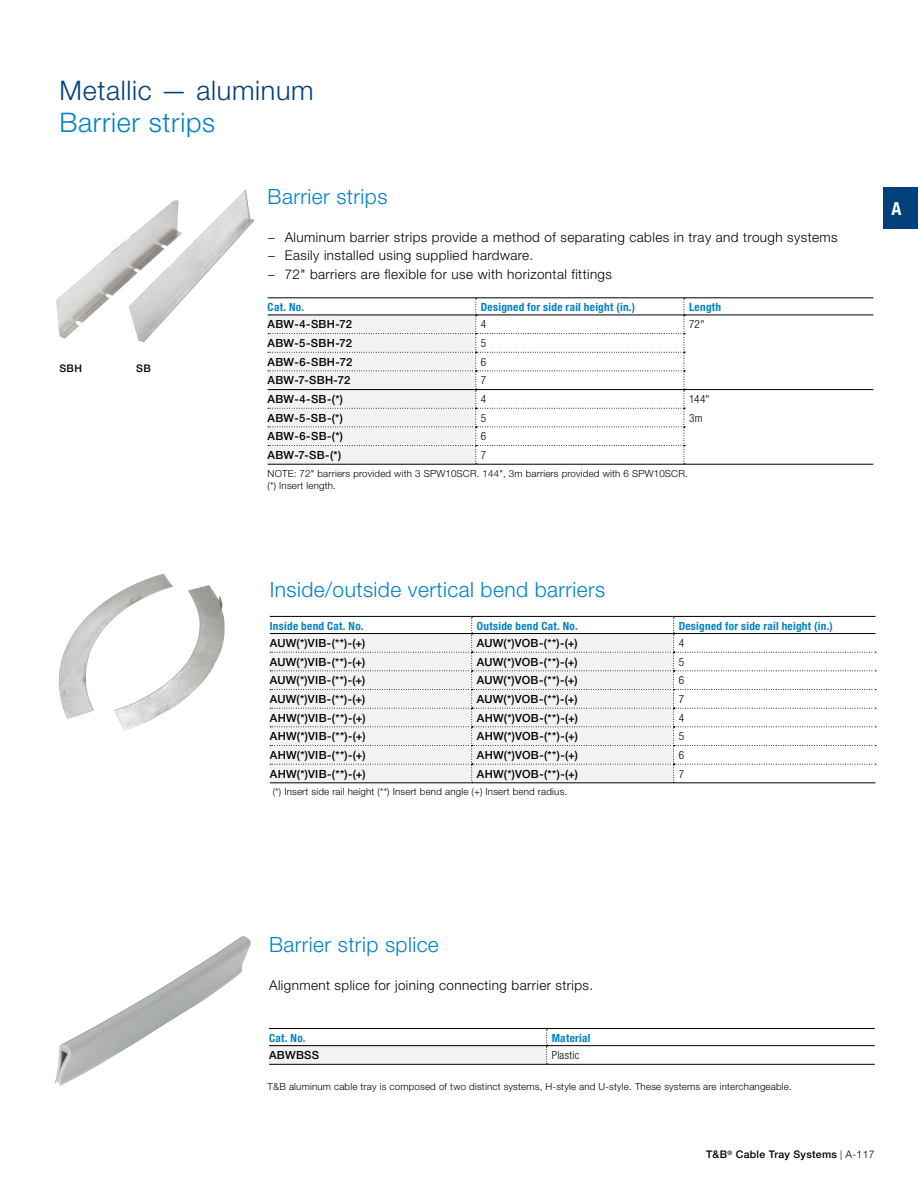
<style>
.page{position:relative;width:918px;height:1188px;background:#fff}
.page>*{position:absolute;margin:0;border:0;box-sizing:border-box;transform-origin:0 0}
.t1{font:300 27px "Helvetica Neue LT Std";letter-spacing:.025em;color:#004178}
.t2{font:300 27px "Helvetica Neue LT Std";letter-spacing:.025em;color:#0081c7}
.t3{font:300 21px "Helvetica Neue LT Std";letter-spacing:.02em;color:#0081c7}
.t4{font:700 condensed 18px "Helvetica Neue LT Std";color:#fff}
.t5{font:300 13.5px/18.8px "Helvetica Neue LT Std";letter-spacing:.03em;color:#000}
.t6{font:500 11.25px "Helvetica Neue LT Std";letter-spacing:.03em;color:#000}
.t7{font:700 condensed 11.25px "Helvetica Neue LT Std";letter-spacing:.025em;color:#0081c7}
.t8{font:300 condensed 11.25px "Helvetica Neue LT Std";letter-spacing:.025em;color:#000}
.t9{font:500 10.5px "Helvetica Neue LT Std";letter-spacing:.03em;color:#000}
.t10{font:300 9.75px/12.5px "Helvetica Neue LT Std";letter-spacing:.02em;color:#000}
.s1{font-weight:300;font-size:9.75px}
.s2{font-weight:300}
</style>
<div class="page">
<div style="left:883px;top:188px;width:35px;height:41px;background:#004178"></div>
<img style="left:54px;top:936px;width:197px;height:150px">
<hr style="left:684px;top:298px;width:189px;height:1px;background:#000">
<hr style="left:684px;top:389px;width:189px;height:1px;background:#000">
<hr style="left:268px;top:464px;width:208px;height:1px;background:#000">
<hr style="left:476px;top:464px;width:208px;height:1px;background:#000">
<hr style="left:684px;top:464px;width:189px;height:1px;background:#000">
<svg style="left:268px;top:298px;width:417px;height:166px"></svg>
<hr style="left:268px;top:315px;width:208px;height:1px;background:#000">
<hr style="left:476px;top:315px;width:208px;height:1px;background:#000">
<hr style="left:684px;top:315px;width:189px;height:1px;background:#000">
<img style="left:138px;top:190px;width:117px;height:152px">
<img style="left:56px;top:200px;width:126px;height:139px">
<hr style="left:270px;top:616px;width:202px;height:1px;background:#000">
<hr style="left:472px;top:616px;width:202px;height:1px;background:#000">
<hr style="left:674px;top:616px;width:202px;height:1px;background:#000">
<hr style="left:270px;top:783px;width:202px;height:1px;background:#000">
<hr style="left:472px;top:783px;width:202px;height:1px;background:#000">
<hr style="left:674px;top:783px;width:202px;height:1px;background:#000">
<svg style="left:270px;top:617px;width:606px;height:166px"></svg>
<hr style="left:270px;top:633px;width:202px;height:1px;background:#000">
<hr style="left:472px;top:633px;width:202px;height:1px;background:#000">
<hr style="left:674px;top:633px;width:202px;height:1px;background:#000">
<img style="left:66px;top:574px;width:96px;height:75px">
<div style="left:269px;top:1046px;width:278px;height:18px;background:#f2f2f3"></div>
<hr style="left:269px;top:1028px;width:278px;height:1px;background:#000">
<hr style="left:547px;top:1028px;width:328px;height:1px;background:#000">
<hr style="left:269px;top:1064px;width:278px;height:1px;background:#000">
<hr style="left:547px;top:1064px;width:328px;height:1px;background:#000">
<svg style="left:546px;top:1029px;width:2px;height:35px"></svg>
<hr style="left:269px;top:1045px;width:278px;height:1px;background:#000">
<hr style="left:547px;top:1045px;width:328px;height:1px;background:#000">
<h1 class="t1" style="left:60px;top:74px;width:256px">Metallic — aluminum</h1>
<h1 class="t2" style="left:60px;top:106px;width:157px">Barrier strips</h1>
<p class="t9" style="left:60px;top:362px;width:24px">SBH</p>
<p class="t9" style="left:136px;top:362px;width:16px">SB</p>
<h2 class="t3" style="left:268px;top:184px;width:121px">Barrier strips</h2>
<p class="t5" style="left:268px;top:227px;width:572px">− Aluminum barrier strips provide a method of separating cables in tray and trough systems − Easily installed using supplied hardware.<br>− 72" barriers are flexible for use with horizontal fittings</p>
<p class="t7" style="left:268px;top:300px;width:38px">Cat. No.</p>
<p class="t7" style="left:481px;top:300px;width:156px">Designed for side rail height (in.)</p>
<p class="t7" style="left:689px;top:300px;width:34px">Length</p>
<p class="t6" style="left:268px;top:318px;width:86px">ABW-4-SBH-72</p>
<p class="t8" style="left:481px;top:318px;width:7px">4</p>
<p class="t8" style="left:689px;top:318px;width:17px">72"</p>
<p class="t6" style="left:268px;top:336px;width:86px">ABW-5-SBH-72</p>
<p class="t8" style="left:481px;top:337px;width:7px">5</p>
<p class="t6" style="left:268px;top:355px;width:86px">ABW-6-SBH-72</p>
<p class="t8" style="left:481px;top:355px;width:7px">6</p>
<p class="t6" style="left:268px;top:374px;width:84px">ABW-7-SBH-72</p>
<p class="t8" style="left:481px;top:374px;width:7px">7</p>
<p class="t6" style="left:268px;top:392px;width:77px">ABW-4-SB-(*)</p>
<p class="t8" style="left:481px;top:393px;width:7px">4</p>
<p class="t8" style="left:689px;top:393px;width:22px">144"</p>
<p class="t6" style="left:268px;top:411px;width:77px">ABW-5-SB-(*)</p>
<p class="t8" style="left:481px;top:411px;width:7px">5</p>
<p class="t8" style="left:689px;top:411px;width:15px">3m</p>
<p class="t6" style="left:268px;top:430px;width:77px">ABW-6-SB-(*)</p>
<p class="t8" style="left:481px;top:430px;width:7px">6</p>
<p class="t6" style="left:268px;top:448px;width:75px">ABW-7-SB-(*)</p>
<p class="t8" style="left:481px;top:448px;width:7px">7</p>
<p class="t10" style="left:268px;top:467px;width:422px">NOTE: 72" barriers provided with 3 SPW10SCR. 144", 3m barriers provided with 6 SPW10SCR. (*) Insert length.</p>
<h2 class="t3" style="left:270px;top:577px;width:337px">Inside/outside vertical bend barriers</h2>
<p class="t7" style="left:270px;top:619px;width:95px">Inside bend Cat. No.</p>
<p class="t7" style="left:477px;top:619px;width:103px">Outside bend Cat. No.</p>
<p class="t7" style="left:679px;top:619px;width:156px">Designed for side rail height (in.)</p>
<p class="t6" style="left:270px;top:636px;width:97px">AUW(*)VIB-(**)-(+)</p>
<p class="t6" style="left:477px;top:636px;width:102px">AUW(*)VOB-(**)-(+)</p>
<p class="t8" style="left:679px;top:636px;width:7px">4</p>
<p class="t6" style="left:270px;top:655px;width:97px">AUW(*)VIB-(**)-(+)</p>
<p class="t6" style="left:477px;top:655px;width:102px">AUW(*)VOB-(**)-(+)</p>
<p class="t8" style="left:679px;top:655px;width:7px">5</p>
<p class="t6" style="left:270px;top:673px;width:97px">AUW(*)VIB-(**)-(+)</p>
<p class="t6" style="left:477px;top:673px;width:102px">AUW(*)VOB-(**)-(+)</p>
<p class="t8" style="left:679px;top:674px;width:7px">6</p>
<p class="t6" style="left:270px;top:692px;width:97px">AUW(*)VIB-(**)-(+)</p>
<p class="t6" style="left:477px;top:692px;width:102px">AUW(*)VOB-(**)-(+)</p>
<p class="t8" style="left:679px;top:692px;width:7px">7</p>
<p class="t6" style="left:270px;top:711px;width:97px">AHW(*)VIB-(**)-(+)</p>
<p class="t6" style="left:477px;top:711px;width:103px">AHW(*)VOB-(**)-(+)</p>
<p class="t8" style="left:679px;top:711px;width:7px">4</p>
<p class="t6" style="left:270px;top:729px;width:97px">AHW(*)VIB-(**)-(+)</p>
<p class="t6" style="left:477px;top:729px;width:103px">AHW(*)VOB-(**)-(+)</p>
<p class="t8" style="left:679px;top:730px;width:7px">5</p>
<p class="t6" style="left:270px;top:748px;width:97px">AHW(*)VIB-(**)-(+)</p>
<p class="t6" style="left:477px;top:748px;width:103px">AHW(*)VOB-(**)-(+)</p>
<p class="t8" style="left:679px;top:748px;width:7px">6</p>
<p class="t6" style="left:270px;top:767px;width:97px">AHW(*)VIB-(**)-(+)</p>
<p class="t6" style="left:477px;top:767px;width:103px">AHW(*)VOB-(**)-(+)</p>
<p class="t8" style="left:679px;top:767px;width:7px">7</p>
<p class="t10" style="left:273px;top:785px;width:296px">(*) Insert side rail height (**) Insert bend angle (+) Insert bend radius.</p>
<h3 class="t4" style="left:891px;top:198px;width:12px">A</h3>
<h2 class="t3" style="left:269px;top:932px;width:171px">Barrier strip splice</h2>
<p class="t5" style="left:269px;top:975px;width:326px">Alignment splice for joining connecting barrier strips.</p>
<p class="t7" style="left:269px;top:1031px;width:38px">Cat. No.</p>
<p class="t7" style="left:552px;top:1031px;width:40px">Material</p>
<p class="t6" style="left:269px;top:1048px;width:52px">ABWBSS</p>
<p class="t8" style="left:552px;top:1049px;width:29px">Plastic</p>
<p class="t10" style="left:268px;top:1080px;width:526px">T&amp;B aluminum cable tray is composed of two distinct systems, H-style and U-style. These systems are interchangeable.</p>
<p class="t9" style="left:706px;top:1148px;width:170px">T&amp;B<sup>®</sup> Cable Tray Systems <span class="s1">|</span> <span class="s2">A-117</span></p>
</div>
